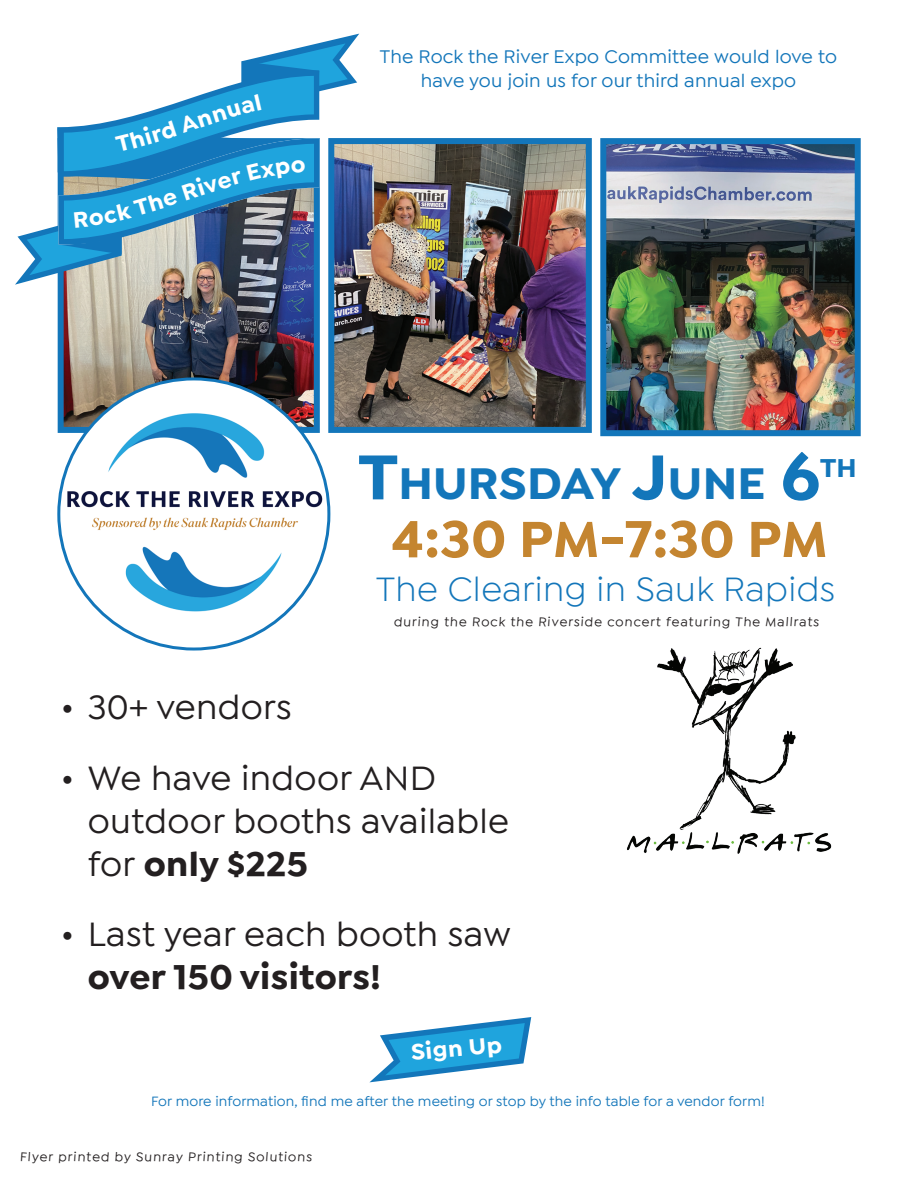
<style>
.page{position:relative;width:918px;height:1188px;background:#fff}
.page>*{position:absolute;margin:0;border:0;box-sizing:border-box;transform-origin:0 0}
.t1{font:700 54px "Isidora Sans";letter-spacing:.005em;color:#c48530}
.t2{font:700 47.25px "Isidora Sans";letter-spacing:.005em;color:#1376ba}
.t3{font:500 36px/43.2px "Isidora Sans";letter-spacing:.01em;color:#231f20}
.t4{font:36px "Isidora Sans";letter-spacing:.01em;color:#1376ba}
.t5{font:700 36px "Isidora Sans";letter-spacing:.01em;color:#231f20}
.t6{font:700 27.6px "Isidora Sans";color:#1376ba}
.t7{font:700 23.85px "Isidora Sans";color:#fff}
.t8{font:500 19.5px/23.4px "Isidora Sans";letter-spacing:.01em;color:#1376ba;text-align:center}
.t9{font:500 14.4px "Isidora Sans";letter-spacing:.01em;color:#1376ba}
.t10{font:500 13.5px "Isidora Sans";color:#231f20}
.s1{font-size:67.5px}
.s2{font-weight:700}
</style>
<div class="page">
<img style="left:607px;top:145px;width:247px;height:284px">
<div style="left:600px;top:138px;width:261px;height:298px;border:6px solid #1376ba"></div>
<img style="left:335px;top:145px;width:250px;height:281px">
<div style="left:328px;top:138px;width:264px;height:295px;border:6px solid #1376ba"></div>
<img style="left:65px;top:285px;width:248px;height:101px">
<svg style="left:370px;top:1017px;width:161px;height:65px"></svg>
<img style="left:59px;top:386px;width:270px;height:256px">
<img style="left:627px;top:647px;width:205px;height:207px">
<svg style="left:15px;top:34px;width:344px;height:251px"></svg>
<h3 class="t7" style="left:159px;top:186px;width:58px;rotate:-18deg">e Riv</h3>
<h3 class="t8" style="left:380px;top:45px;width:459px">The Rock the River Expo Committee would love to have you join us for our third annual expo</h3>
<h3 class="t3" style="left:61px;top:686px;width:232px">• 30+ vendors</h3>
<h2 class="t2" style="left:358px;top:455px;width:463px"><span class="s1">T</span>HURSDAY <span class="s1">J</span>UNE <span class="s1">6</span></h2>
<h3 class="t6" style="left:820px;top:451px;width:38px">TH</h3>
<h1 class="t1" style="left:392px;top:506px;width:437px">4:30 PM-7:30 PM</h1>
<h3 class="t4" style="left:376px;top:569px;width:460px">The Clearing in Sauk Rapids</h3>
<p class="t10" style="left:396px;top:599px;width:426px;rotate:4deg">during the Rock the Riverside concert featuring The Mallrats</p>
<h3 class="t3" style="left:88px;top:756px;width:423px;text-indent:-27px">• We have indoor AND outdoor booths available for <span class="s2">only $225</span></h3>
<h3 class="t3" style="left:61px;top:913px;width:451px">• Last year each booth saw</h3>
<h3 class="t5" style="left:88px;top:955px;width:294px">over 150 visitors!</h3>
<h3 class="t7" style="left:410px;top:1038px;width:93px;rotate:-5deg">Sign Up</h3>
<p class="t9" style="left:151px;top:1093px;width:615px">For more information, find me after the meeting or stop by the info table for a vendor form!</p>
<p class="t10" style="left:21px;top:1139px;width:293px;rotate:4deg">Flyer printed by Sunray Printing Solutions</p>
</div>
